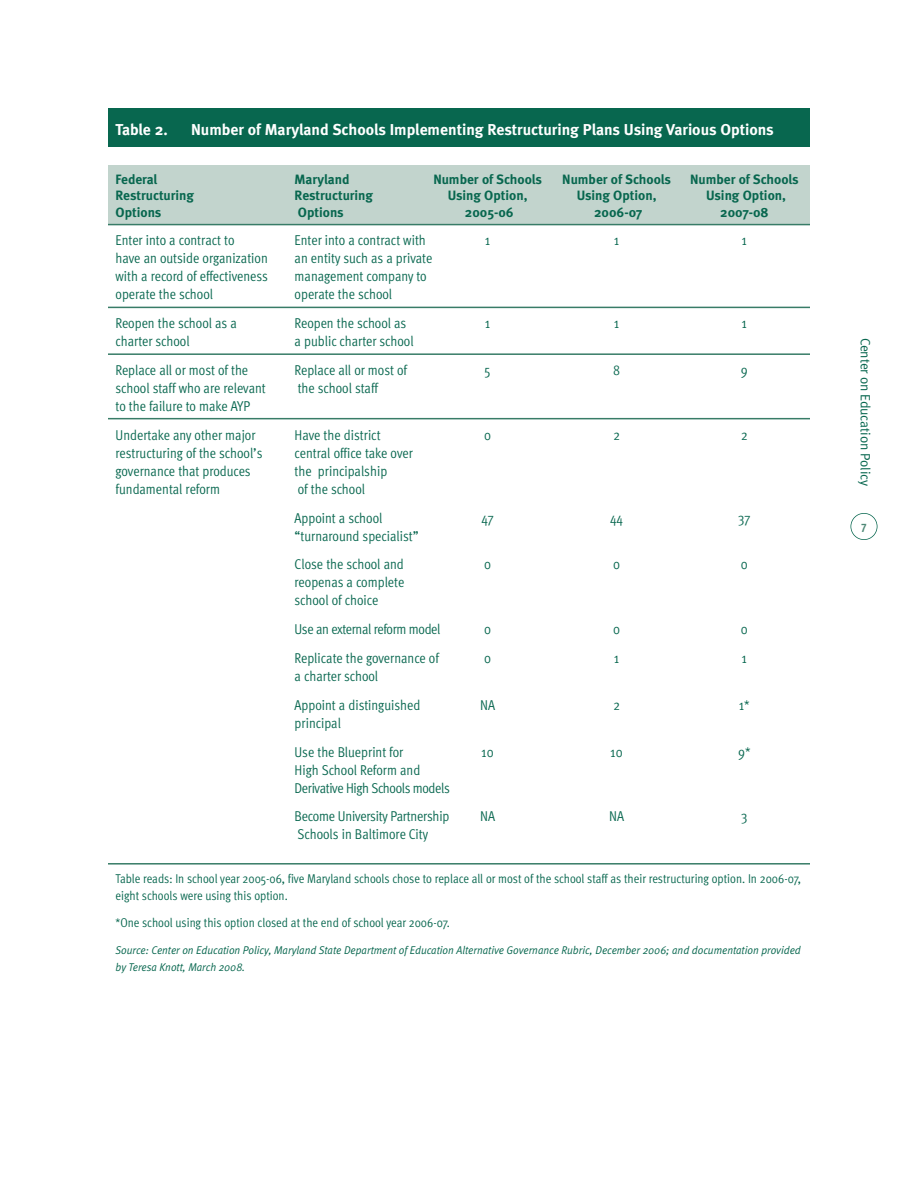
<style>
.page{position:relative;width:918px;height:1188px;background:#fff}
.page>*{position:absolute;margin:0;border:0;box-sizing:border-box;transform-origin:0 0}
.t1{font:700 15.75px "Meta";color:#fff}
.t2{font:14.25px/28.8px "Meta Cond Normal";color:#08674f}
.t3{font:14.25px/18px "Meta Cond Normal";letter-spacing:-.025em;color:#08674f}
.t4{font:700 13.5px "Meta";color:#08674f}
.t5{font:13.5px "Meta Normal CE";letter-spacing:-.01em;color:#08674f}
.t6{font:12.75px/16.5px "Meta Cond Normal";color:#08674f}
.t7{font:700 12px "Meta Cond";color:#4e8876}
.t8{font:italic 11.25px/16.5px "Meta Normal";color:#08674f;scale:.93 1}
</style>
<div class="page">
<div style="left:850px;top:513px;width:28px;height:27px;border:2px solid #08674f;border-radius:50%"></div>
<div style="left:108px;top:108px;width:702px;height:39px;background:#08674f"></div>
<div style="left:108px;top:166px;width:702px;height:58px;background:#c2d4cd"></div>
<hr style="left:108px;top:224px;width:702px;height:1px;background:#387c67">
<hr style="left:108px;top:307px;width:702px;height:1px;background:#387c67">
<hr style="left:108px;top:353px;width:702px;height:2px;background:#387c67">
<hr style="left:108px;top:418px;width:702px;height:1px;background:#387c67">
<hr style="left:108px;top:863px;width:702px;height:2px;background:#387c67">
<p class="t1" style="left:116px;top:124px;width:54px">Table 2.</p>
<p class="t1" style="left:191px;top:124px;width:584px">Number of Maryland Schools Implementing Restructuring Plans Using Various Options</p>
<p class="t4" style="left:116px;top:174px;width:43px">Federal</p>
<p class="t4" style="left:295px;top:174px;width:56px">Maryland</p>
<p class="t4" style="left:433px;top:174px;width:110px">Number of Schools</p>
<p class="t4" style="left:562px;top:174px;width:110px">Number of Schools</p>
<p class="t4" style="left:690px;top:174px;width:110px">Number of Schools</p>
<p class="t4" style="left:116px;top:191px;width:80px">Restructuring</p>
<p class="t4" style="left:295px;top:191px;width:80px">Restructuring</p>
<p class="t4" style="left:448px;top:191px;width:81px">Using Option,</p>
<p class="t4" style="left:577px;top:191px;width:81px">Using Option,</p>
<p class="t4" style="left:706px;top:191px;width:81px">Using Option,</p>
<p class="t4" style="left:116px;top:207px;width:47px">Options</p>
<p class="t4" style="left:298px;top:207px;width:47px">Options</p>
<p class="t4" style="left:465px;top:207px;width:50px">2005-06</p>
<p class="t4" style="left:594px;top:207px;width:50px">2006-07</p>
<p class="t4" style="left:720px;top:207px;width:50px">2007-08</p>
<p class="t2" style="left:116px;top:227px;width:120px">Enter into a contract to</p>
<p class="t2" style="left:295px;top:227px;width:133px">Enter into a contract with</p>
<p class="t2" style="left:485px;top:227px;width:7px">1</p>
<p class="t2" style="left:614px;top:227px;width:7px">1</p>
<p class="t2" style="left:742px;top:227px;width:7px">1</p>
<p class="t2" style="left:116px;top:245px;width:154px">have an outside organization</p>
<p class="t2" style="left:295px;top:245px;width:139px">an entity such as a private</p>
<p class="t2" style="left:116px;top:263px;width:154px">with a record of effectiveness</p>
<p class="t2" style="left:295px;top:263px;width:134px">management company to</p>
<p class="t2" style="left:116px;top:281px;width:99px">operate the school</p>
<p class="t2" style="left:295px;top:281px;width:99px">operate the school</p>
<p class="t2" style="left:116px;top:310px;width:123px">Reopen the school as a</p>
<p class="t2" style="left:295px;top:310px;width:113px">Reopen the school as</p>
<p class="t2" style="left:485px;top:310px;width:7px">1</p>
<p class="t2" style="left:614px;top:310px;width:7px">1</p>
<p class="t2" style="left:742px;top:310px;width:7px">1</p>
<p class="t2" style="left:116px;top:328px;width:76px">charter school</p>
<p class="t2" style="left:295px;top:328px;width:121px">a public charter school</p>
<p class="t2" style="left:116px;top:357px;width:134px">Replace all or most of the</p>
<p class="t2" style="left:295px;top:357px;width:114px">Replace all or most of</p>
<p class="t2" style="left:485px;top:357px;width:8px">5</p>
<p class="t2" style="left:613px;top:357px;width:8px">8</p>
<p class="t2" style="left:741px;top:357px;width:8px">9</p>
<p class="t2" style="left:116px;top:375px;width:152px">school staff who are relevant</p>
<p class="t2" style="left:298px;top:375px;width:82px">the school staff</p>
<p class="t2" style="left:116px;top:393px;width:142px">to the failure to make AYP<br>Undertake any other major</p>
<p class="t2" style="left:295px;top:422px;width:88px">Have the district</p>
<p class="t2" style="left:484px;top:422px;width:8px">0</p>
<p class="t2" style="left:613px;top:422px;width:8px">2</p>
<p class="t2" style="left:741px;top:422px;width:8px">2</p>
<p class="t2" style="left:116px;top:440px;width:149px">restructuring of the school’s</p>
<p class="t2" style="left:295px;top:440px;width:120px">central office take over</p>
<p class="t2" style="left:116px;top:458px;width:137px">governance that produces</p>
<p class="t2" style="left:295px;top:458px;width:94px">the principalship</p>
<p class="t2" style="left:116px;top:476px;width:106px">fundamental reform</p>
<p class="t2" style="left:295px;top:476px;width:89px">of the school<br>Appoint a school</p>
<p class="t2" style="left:295px;top:522px;width:126px">“turnaround specialist”<br>Close the school and</p>
<p class="t2" style="left:482px;top:504px;width:14px">47</p>
<p class="t2" style="left:610px;top:504px;width:14px">44</p>
<p class="t2" style="left:738px;top:504px;width:14px">37</p>
<p class="t2" style="left:484px;top:551px;width:8px">0</p>
<p class="t2" style="left:613px;top:551px;width:8px">0</p>
<p class="t2" style="left:741px;top:551px;width:8px">0</p>
<p class="t2" style="left:295px;top:575px;width:111px;line-height:18px">reopenas a complete school of choice</p>
<p class="t3" style="left:295px;top:621px;width:147px">Use an external reform model</p>
<p class="t2" style="left:484px;top:616px;width:8px">0</p>
<p class="t2" style="left:613px;top:616px;width:8px">0</p>
<p class="t2" style="left:741px;top:616px;width:8px">0</p>
<p class="t2" style="left:295px;top:645px;width:146px">Replicate the governance of</p>
<p class="t2" style="left:484px;top:645px;width:8px">0</p>
<p class="t2" style="left:614px;top:645px;width:7px">1</p>
<p class="t2" style="left:742px;top:645px;width:7px">1</p>
<p class="t2" style="left:295px;top:663px;width:127px">a charter school<br>Appoint a distinguished</p>
<p class="t2" style="left:480px;top:692px;width:16px">NA</p>
<p class="t2" style="left:613px;top:692px;width:8px">2</p>
<p class="t2" style="left:739px;top:692px;width:12px">1*</p>
<p class="t2" style="left:295px;top:710px;width:110px">principal<br>Use the Blueprint for</p>
<p class="t2" style="left:482px;top:738px;width:14px">10</p>
<p class="t2" style="left:611px;top:738px;width:14px">10</p>
<p class="t2" style="left:738px;top:738px;width:14px">9*</p>
<p class="t3" style="left:295px;top:762px;width:157px">High School Reform and<br>Derivative High Schools models</p>
<p class="t2" style="left:295px;top:803px;width:156px">Become University Partnership</p>
<p class="t2" style="left:480px;top:803px;width:16px">NA</p>
<p class="t2" style="left:609px;top:803px;width:16px">NA</p>
<p class="t2" style="left:741px;top:803px;width:8px">3</p>
<p class="t2" style="left:297px;top:821px;width:132px">Schools in Baltimore City</p>
<p class="t6" style="left:116px;top:871px;width:687px">Table reads: In school year 2005-06, five Maryland schools chose to replace all or most of the school staff as their restructuring option. In 2006-07, eight schools were using this option.</p>
<p class="t6" style="left:116px;top:915px;width:336px">*One school using this option closed at the end of school year 2006-07.</p>
<p class="t8" style="left:116px;top:943px;width:738px">Source: Center on Education Policy, Maryland State Department of Education Alternative Governance Rubric, December 2006; and documentation provided by Teresa Knott, March 2008.</p>
<p class="t5" style="left:873px;top:338px;width:150px;rotate:90deg">Center on Education Policy</p>
<p class="t7" style="left:861px;top:521px;width:7px">7</p>
</div>
